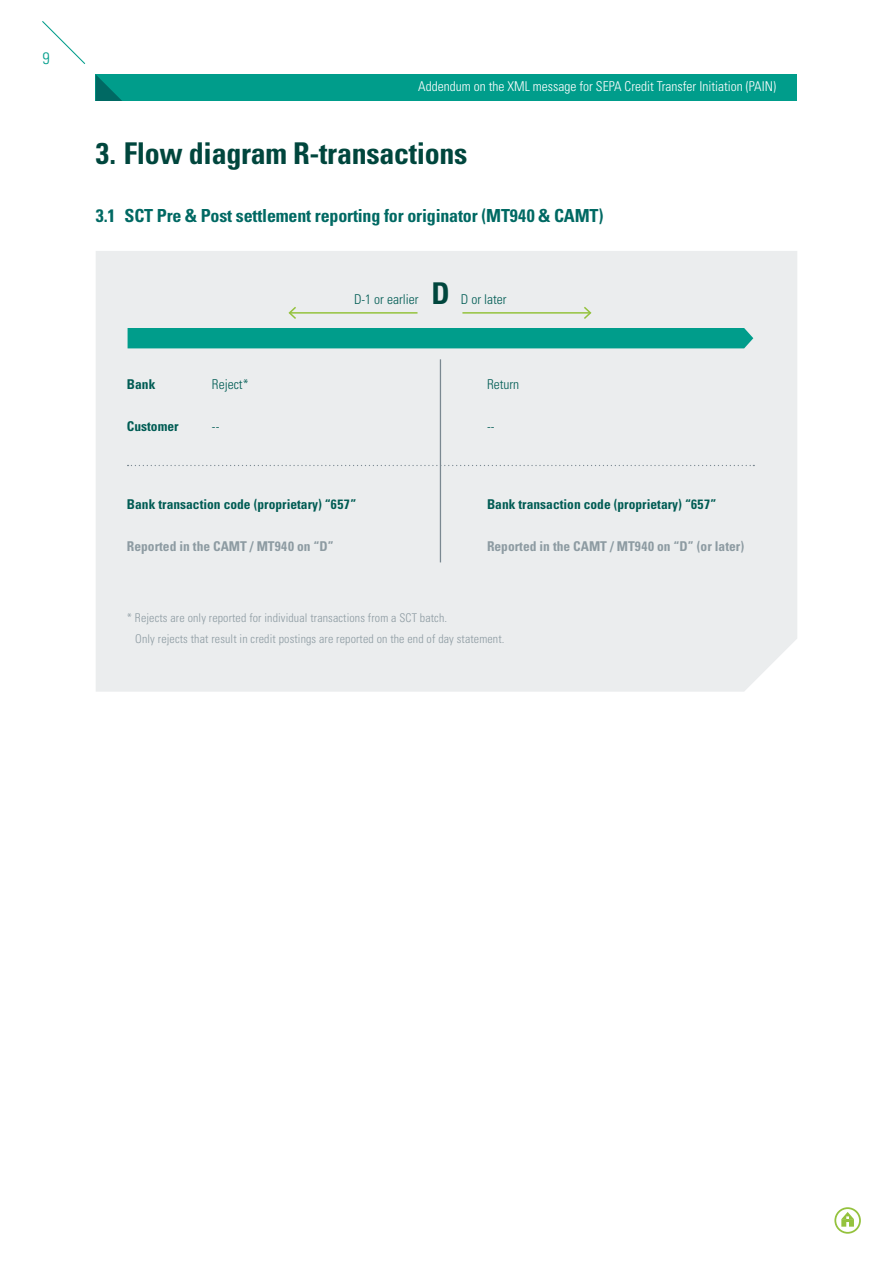
<style>
.page{position:relative;width:893px;height:1263px;background:#fff}
.page>*{position:absolute;margin:0;border:0;box-sizing:border-box;transform-origin:0 0}
.t1{font:700 condensed 30px "Univers LT Std";letter-spacing:-.01em;color:#00463d}
.t2{font:700 condensed 18px "Univers LT Std";letter-spacing:-.01em;color:#006963}
.t3{font:300 condensed 16.5px "Univers LT Std";color:#009d8b}
.t4{font:700 condensed 13.5px "Univers LT Std";color:#005c54}
.t5{font:700 condensed 13.5px "Univers LT Std";color:#8d9ba2}
.t6{font:300 condensed 13.5px "Univers LT Std";color:#fff}
.t7{font:300 condensed 13.5px "Univers LT Std";color:#005c54}
.t8{font:300 condensed 12px/21px "Univers LT Std";letter-spacing:.01em;color:#8d9ba2}
</style>
<div class="page">
<svg style="left:841px;top:1212px;width:13px;height:15px"></svg>
<div style="left:834px;top:1207px;width:27px;height:27px;border:2px solid #94c23d;border-radius:50%"></div>
<div style="left:96px;top:251px;width:701px;height:441px;background:#ebedee"></div>
<svg style="left:42px;top:21px;width:44px;height:43px"></svg>
<div style="left:96px;top:74px;width:701px;height:27px;background:#009d8b"></div>
<svg style="left:96px;top:75px;width:26px;height:26px"></svg>
<div style="left:128px;top:328px;width:625px;height:20px;background:#009d8b"></div>
<hr style="left:462px;top:312px;width:128px;height:2px;background:#94c23d">
<svg style="left:582px;top:305px;width:11px;height:16px"></svg>
<hr style="left:290px;top:312px;width:127px;height:2px;background:#94c23d">
<svg style="left:287px;top:305px;width:11px;height:16px"></svg>
<hr style="left:440px;top:359px;width:1px;height:203px;background:#7a8891">
<svg style="left:128px;top:465px;width:626px;height:1px"></svg>
<h3 class="t3" style="left:42px;top:48px;width:9px">9</h3>
<p class="t6" style="left:418px;top:78px;width:359px">Addendum on the XML message for SEPA Credit Transfer Initiation (PAIN)</p>
<h1 class="t1" style="left:96px;top:135px;width:373px">3. Flow diagram R-transactions</h1>
<h2 class="t2" style="left:96px;top:205px;width:509px">3.1 SCT Pre &amp; Post settlement reporting for originator (MT940 &amp; CAMT)</h2>
<p class="t4" style="left:127px;top:375px;width:30px">Bank</p>
<p class="t7" style="left:212px;top:376px;width:38px">Reject*</p>
<p class="t4" style="left:127px;top:417px;width:53px">Customer</p>
<p class="t7" style="left:212px;top:418px;width:9px">--</p>
<p class="t7" style="left:354px;top:291px;width:66px">D-1 or earlier</p>
<h1 class="t1" style="left:432px;top:274px;width:20px">D</h1>
<p class="t7" style="left:461px;top:291px;width:47px">D or later</p>
<p class="t7" style="left:487px;top:376px;width:34px">Return</p>
<p class="t7" style="left:487px;top:418px;width:9px">--</p>
<p class="t4" style="left:127px;top:496px;width:231px">Bank transaction code (proprietary) “657”</p>
<p class="t5" style="left:127px;top:538px;width:208px">Reported in the CAMT / MT940 on “D”</p>
<p class="t4" style="left:487px;top:496px;width:231px">Bank transaction code (proprietary) “657”</p>
<p class="t5" style="left:487px;top:538px;width:259px">Reported in the CAMT / MT940 on “D” (or later)</p>
<p class="t8" style="left:135px;top:607px;width:371px;text-indent:-8px">* Rejects are only reported for individual transactions from a SCT batch.<br>Only rejects that result in credit postings are reported on the end of day statement.</p>
</div>
